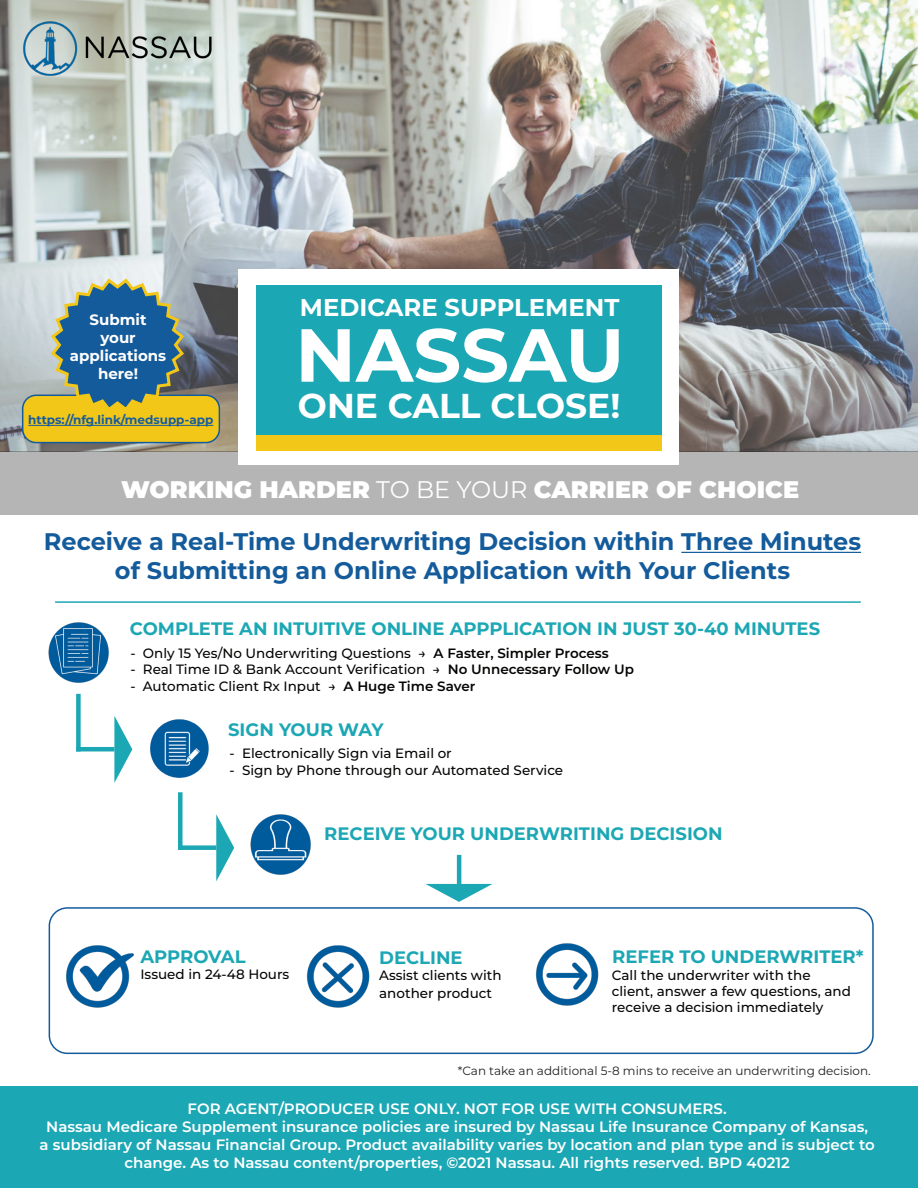
<style>
.page{position:relative;width:918px;height:1188px;background:#fff}
.page>*{position:absolute;margin:0;border:0;box-sizing:border-box;transform-origin:0 0}
.t1{font:700 75px "Montserrat";color:#fff}
.t2{font:700 34.5px "Montserrat";color:#fff}
.t3{font:700 24.3px "Montserrat";color:#fff}
.t4{font:700 24px/28.8px "Montserrat";color:#145b9b;text-align:center}
.t5{font:900 24px "Montserrat";color:#fff}
.t6{font:700 18px "Montserrat";color:#1ca7b4}
.t7{font:600 15px/18px "Montserrat";color:#fff;text-align:center}
.t8{font:700 15px "Montserrat";color:#fff}
.t9{font:500 13.5px/16.2px "Montserrat";color:#040503}
.t10{font:12px "Montserrat";color:#231f20}
.t11{font:700 12px "Montserrat";color:#175d9e}
.s1{font-weight:400}
.s2{font-weight:600}
</style>
<div class="page">
<div style="left:49px;top:907px;width:825px;height:147px;border:2px solid #145b9b;border-radius:18px"></div>
<img style="left:0;top:0;width:918px;height:451px">
<div style="left:0;top:451px;width:918px;height:64px;background:#b6b5b5"></div>
<div style="left:0;top:1086px;width:918px;height:102px;background:#1ca7b4"></div>
<div style="left:239px;top:269px;width:440px;height:195px;background:#fff"></div>
<div style="left:256px;top:286px;width:406px;height:149px;background:#1ca7b4"></div>
<hr style="left:681px;top:552px;width:180px;height:1px;background:#145b9b">
<img style="left:21px;top:14px;width:193px;height:69px">
<hr style="left:55px;top:601px;width:806px;height:2px;background:#1ca7b4">
<img style="left:250px;top:814px;width:61px;height:61px">
<img style="left:48px;top:622px;width:61px;height:61px">
<img style="left:150px;top:719px;width:59px;height:59px">
<div style="left:256px;top:436px;width:406px;height:15px;background:#f3c718"></div>
<img style="left:66px;top:945px;width:68px;height:63px">
<img style="left:306px;top:945px;width:64px;height:63px">
<img style="left:535px;top:943px;width:64px;height:63px">
<svg style="left:114px;top:716px;width:18px;height:67px"></svg>
<div style="left:23px;top:395px;width:196px;height:48px;background:#f3c718;border-radius:14px"></div>
<div style="left:22px;top:395px;width:198px;height:48px;border:2px solid #145b9b;border-radius:14px"></div>
<hr style="left:28px;top:425px;width:185px;height:1px;background:#175d9e">
<svg style="left:49px;top:276px;width:137px;height:131px"></svg>
<hr style="left:76px;top:747px;width:38px;height:4px;background:#1ca7b4">
<div style="left:76px;top:694px;width:5px;height:57px;background:#1ca7b4"></div>
<svg style="left:426px;top:884px;width:66px;height:18px"></svg>
<hr style="left:457px;top:855px;width:4px;height:29px;background:#1ca7b4">
<svg style="left:216px;top:814px;width:18px;height:67px"></svg>
<div style="left:178px;top:845px;width:38px;height:5px;background:#1ca7b4"></div>
<div style="left:178px;top:792px;width:5px;height:58px;background:#1ca7b4"></div>
<p class="t8" style="left:90px;top:309px;width:58px">Submit</p>
<p class="t8" style="left:100px;top:327px;width:37px">your</p>
<p class="t8" style="left:70px;top:345px;width:98px">applications</p>
<p class="t8" style="left:98px;top:363px;width:42px">here!</p>
<p class="t11" style="left:28px;top:411px;width:186px">https://nfg.link/medsupp-app</p>
<p class="t3" style="left:300px;top:290px;width:321px">MEDICARE SUPPLEMENT</p>
<p class="t1" style="left:295px;top:301px;width:331px">NASSAU</p>
<p class="t2" style="left:298px;top:381px;width:324px">ONE CALL CLOSE!</p>
<p class="t5" style="left:121px;top:471px;width:679px">WORKING HARDER <span class="s1">TO BE YOUR</span> CARRIER OF CHOICE</p>
<p class="t4" style="left:44px;top:526px;width:819px">Receive a Real-Time Underwriting Decision within Three Minutes of Submitting an Online Application with Your Clients</p>
<p class="t6" style="left:130px;top:616px;width:692px">COMPLETE AN INTUITIVE ONLINE APPPLICATION IN JUST 30-40 MINUTES</p>
<p class="t9" style="left:130px;top:644px;width:480px">- Only 15 Yes/No Underwriting Questions → <span class="s2">A Faster, Simpler Process</span></p>
<p class="t9" style="left:130px;top:661px;width:505px">- Real Time ID &amp; Bank Account Verification → <span class="s2">No Unnecessary Follow Up</span></p>
<p class="t9" style="left:130px;top:678px;width:347px">- Automatic Client Rx Input → <span class="s2">A Huge Time Saver</span></p>
<p class="t6" style="left:228px;top:717px;width:157px">SIGN YOUR WAY</p>
<p class="t9" style="left:230px;top:744px;width:224px">- Electronically Sign via Email or</p>
<p class="t9" style="left:230px;top:762px;width:335px">- Sign by Phone through our Automated Service</p>
<p class="t6" style="left:324px;top:821px;width:400px">RECEIVE YOUR UNDERWRITING DECISION</p>
<p class="t6" style="left:140px;top:944px;width:107px">APPROVAL</p>
<p class="t9" style="left:140px;top:966px;width:150px">Issued in 24-48 Hours</p>
<p class="t6" style="left:379px;top:945px;width:85px">DECLINE</p>
<p class="t9" style="left:379px;top:967px;width:124px">Assist clients with</p>
<p class="t9" style="left:379px;top:984px;width:115px">another product</p>
<p class="t6" style="left:612px;top:943px;width:253px">REFER TO UNDERWRITER*</p>
<p class="t9" style="left:612px;top:966px;width:241px">Call the underwriter with the client, answer a few questions, and receive a decision immediately</p>
<p class="t10" style="left:458px;top:1062px;width:415px">*Can take an additional 5-8 mins to receive an underwriting decision.</p>
<p class="t7" style="left:188px;top:1099px;width:541px">FOR AGENT/PRODUCER USE ONLY. NOT FOR USE WITH CONSUMERS.</p>
<p class="t7" style="left:46px;top:1117px;width:824px">Nassau Medicare Supplement insurance policies are insured by Nassau Life Insurance Company of Kansas,</p>
<p class="t7" style="left:40px;top:1135px;width:837px">a subsidiary of Nassau Financial Group. Product availability varies by location and plan type and is subject to change. As to Nassau content/properties, ©2021 Nassau. All rights reserved. BPD 40212</p>
</div>
